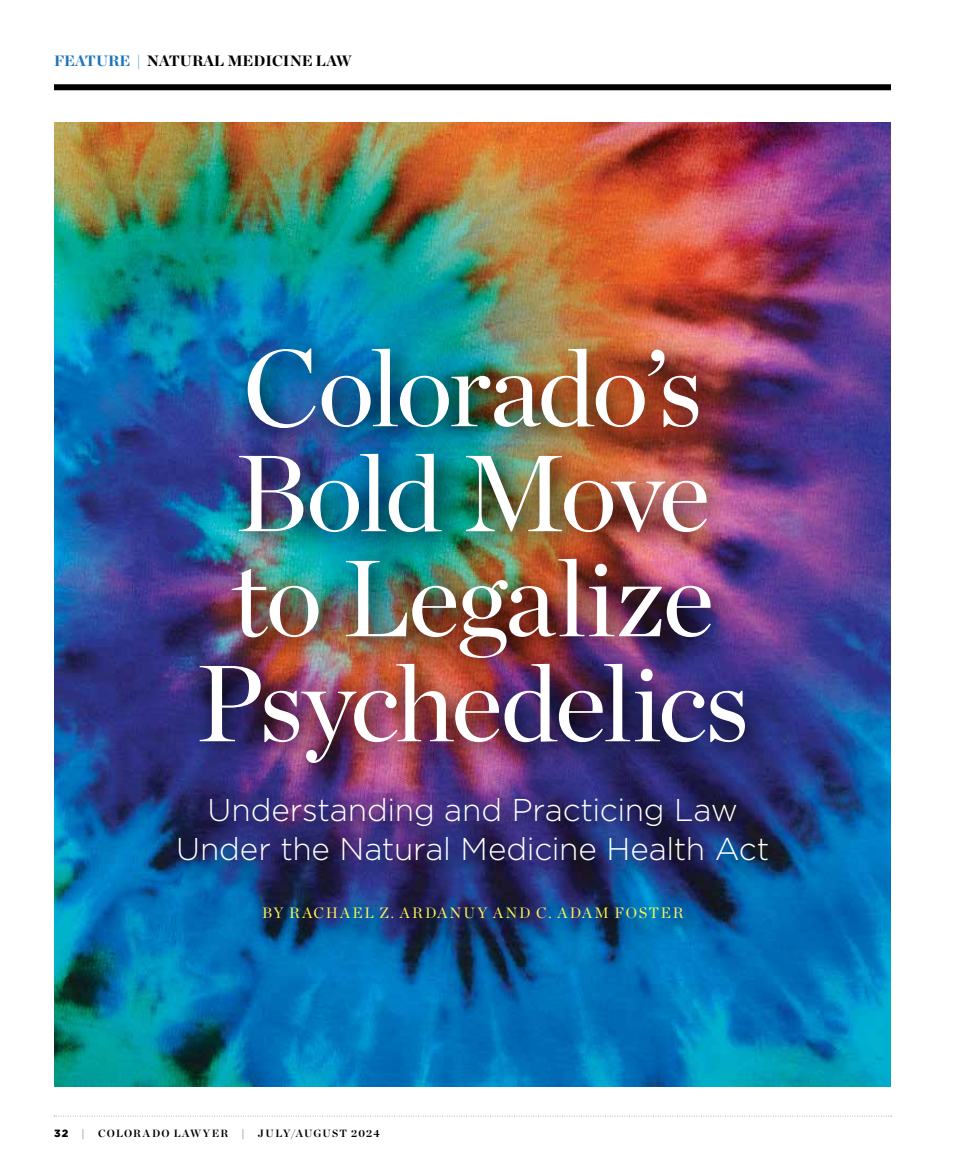
<style>
.page{position:relative;width:972px;height:1175px;background:#fff}
.page>*{position:absolute;margin:0;border:0;box-sizing:border-box;transform-origin:0 0}
.t1{font:108px/105px "Chronicle Display";letter-spacing:-.025em;color:#fff;text-align:center}
.t2{font:300 31.5px/39px "Gotham";letter-spacing:-.005em;color:#fff;text-align:center}
.t3{font:15px "Chronicle Display";letter-spacing:.13em;color:#fff456}
.t4{font:900 15px "Chronicle Display";color:#000}
.t5{font:700 10.5px "Chronicle Display";letter-spacing:.115em;color:#000}
.t6{font:900 10.5px "Gotham";color:#000}
.s1{color:#1c75bc}
</style>
<div class="page">
<svg style="left:54px;top:1115px;width:838px;height:1px"></svg>
<div style="left:54px;top:84px;width:837px;height:6px;background:#000"></div>
<img style="left:54px;top:122px;width:837px;height:964px">
<div style="left:163px;top:333px;width:631px;height:614px;background:#000;opacity:.95"></div>
<p class="t4" style="left:54px;top:48px;width:299px"><span class="s1">FEATURE |</span> NATURAL MEDICINE LAW</p>
<h1 class="t1" style="left:196px;top:328px;width:555px">Colorado’s<br>Bold Move to Legalize<br>Psychedelics</h1>
<p class="t2" style="left:176px;top:789px;width:595px">Understanding and Practicing Law<br>Under the Natural Medicine Health Act</p>
<p class="t3" style="left:262px;top:901px;width:423px">BY RACHAEL Z. ARDANUY AND C. ADAM FOSTER</p>
<p class="t6" style="left:54px;top:1125px;width:16px">32</p>
<p class="t5" style="left:82px;top:1124px;width:5px">|</p>
<p class="t5" style="left:98px;top:1124px;width:132px">COLORADO LAWYER</p>
<p class="t5" style="left:241px;top:1124px;width:5px">|</p>
<p class="t5" style="left:258px;top:1124px;width:123px">JULY/AUGUST 2024</p>
</div>
